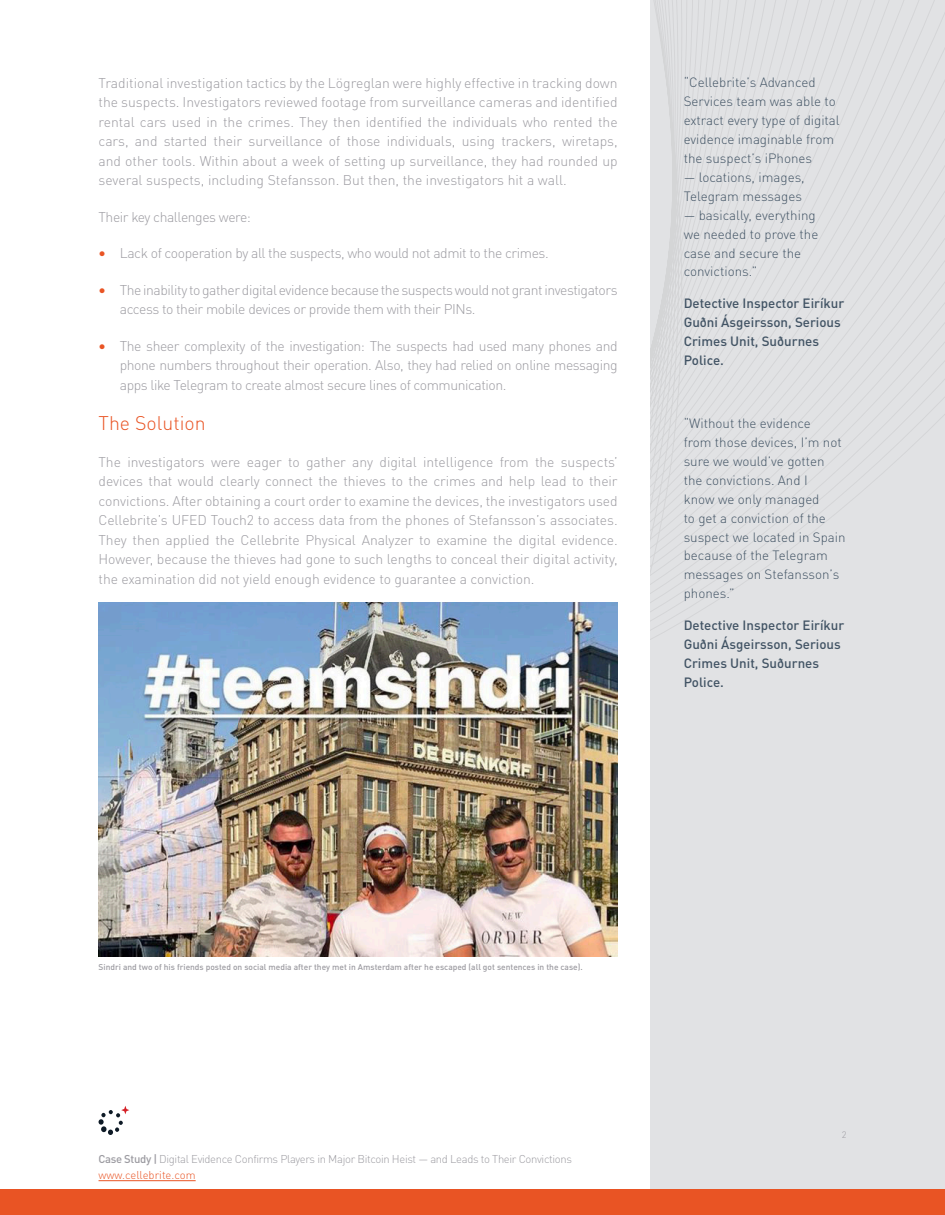
<style>
.page{position:relative;width:945px;height:1215px;background:#fff}
.page>*{position:absolute;margin:0;border:0;box-sizing:border-box;transform-origin:0 0}
.First_Headers{font:300 19.5px "DIN Pro";color:#e95424}
.Body_Copy{font:300 13.95px/19.5px "DIN Pro";letter-spacing:-.03em;color:#9c9ba1;text-align:justify}
.Pull_Text_Quote{font:300 13.35px/18.9px "DIN Pro";color:#415364}
.Pull_Text_Author{font:500 13.35px/18.9px "DIN Pro";color:#415364}
.t1{font:300 11.25px/15.6px "DIN Pro";letter-spacing:-.03em;color:#9c9ba1}
.t2{font:300 9.3px "DIN Pro";color:#9c9ba1}
.t3{font:500 8.4px "DIN Pro";color:#9c9ba1}
.s1{font-weight:700;font-size:15px;color:#e95424}
.s2{font-weight:500}
.s3{color:#e95424}
</style>
<div class="page">
<div style="left:651px;top:0;width:294px;height:1189px;background:#e1e2e4"></div>
<img style="left:99px;top:602px;width:519px;height:354px">
<hr style="left:99px;top:1180px;width:97px;height:1px;background:#e95424">
<div style="left:0;top:1189px;width:945px;height:26px;background:#e95424"></div>
<svg style="left:99px;top:1106px;width:30px;height:29px"></svg>
<p class="Body_Copy" style="left:99px;top:72px;width:521px">Traditional investigation tactics by the Lögreglan were highly effective in tracking down the suspects. Investigators reviewed footage from surveillance cameras and identified rental cars used in the crimes. They then identified the individuals who rented the cars, and started their surveillance of those individuals, using trackers, wiretaps, and other tools. Within about a week of setting up surveillance, they had rounded up several suspects, including Stefansson. But then, the investigators hit a wall.</p>
<p class="Body_Copy" style="left:99px;top:206px;width:154px">Their key challenges were:</p>
<p class="Body_Copy" style="left:99px;top:243px;width:452px"><span class="s1">•</span> Lack of cooperation by all the suspects, who would not admit to the crimes.</p>
<p class="Body_Copy" style="left:120px;top:279px;width:499px;text-indent:-21px"><span class="s1">•</span> The inability to gather digital evidence because the suspects would not grant investigators access to their mobile devices or provide them with their PINs.</p>
<p class="Body_Copy" style="left:120px;top:335px;width:499px;text-indent:-21px"><span class="s1">•</span> The sheer complexity of the investigation: The suspects had used many phones and phone numbers throughout their operation. Also, they had relied on online messaging apps like Telegram to create almost secure lines of communication.</p>
<p class="First_Headers" style="left:99px;top:409px;width:109px">The Solution</p>
<p class="Body_Copy" style="left:99px;top:451px;width:521px">The investigators were eager to gather any digital intelligence from the suspects’ devices that would clearly connect the thieves to the crimes and help lead to their convictions. After obtaining a court order to examine the devices, the investigators used Cellebrite’s UFED Touch2 to access data from the phones of Stefansson’s associates.<br>They then applied the Cellebrite Physical Analyzer to examine the digital evidence.<br>However, because the thieves had gone to such lengths to conceal their digital activity, the examination did not yield enough evidence to guarantee a conviction.</p>
<p class="Pull_Text_Quote" style="left:684px;top:72px;width:158px">“Cellebrite’s Advanced<br>Services team was able to extract every type of digital evidence imaginable from the suspect’s iPhones</p>
<p class="Pull_Text_Quote" style="left:684px;top:167px;width:123px">— locations, images,<br>Telegram messages</p>
<p class="Pull_Text_Quote" style="left:684px;top:205px;width:136px">— basically, everything we needed to prove the case and secure the convictions.”</p>
<p class="Pull_Text_Author" style="left:684px;top:293px;width:162px">Detective Inspector Eiríkur<br>Guðni Ásgeirsson, Serious<br>Crimes Unit, Suðurnes<br>Police.</p>
<p class="Pull_Text_Quote" style="left:684px;top:413px;width:164px">“Without the evidence<br>from those devices, I’m not sure we would’ve gotten the convictions. And I<br>know we only managed<br>to get a conviction of the suspect we located in Spain because of the Telegram messages on Stefansson’s phones.”</p>
<p class="Pull_Text_Author" style="left:684px;top:615px;width:162px">Detective Inspector Eiríkur<br>Guðni Ásgeirsson, Serious<br>Crimes Unit, Suðurnes<br>Police.</p>
<p class="t3" style="left:99px;top:961px;width:486px">Sindri and two of his friends posted on social media after they met in Amsterdam after he escaped (all got sentences in the case).</p>
<p class="t1" style="left:99px;top:1151px;width:475px"><span class="s2">Case Study |</span> Digital Evidence Confirms Players in Major Bitcoin Heist — and Leads to Their Convictions <span class="s3">www.cellebrite.com</span></p>
<p class="t2" style="left:842px;top:1127px;width:6px">2</p>
</div>
